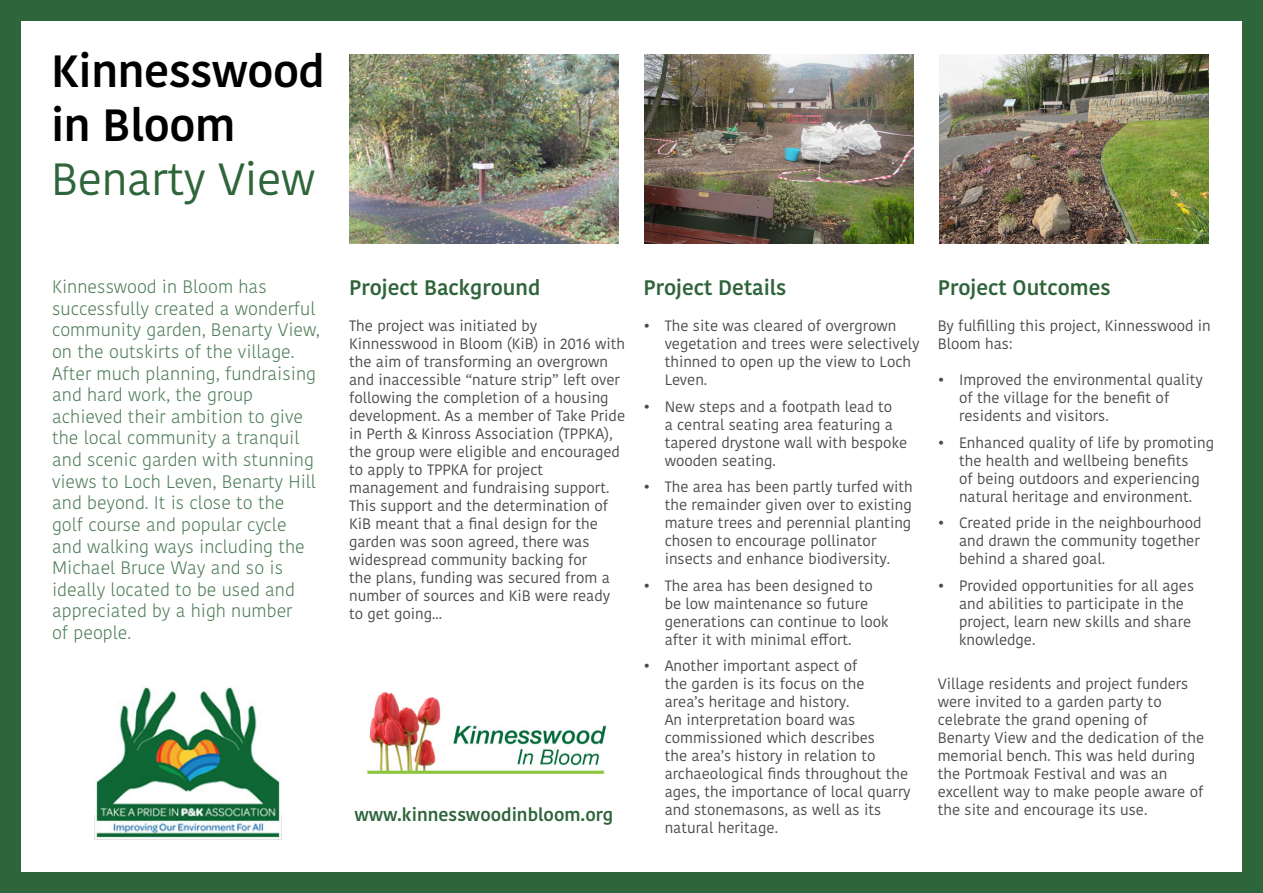
<style>
.page{position:relative;width:1263px;height:893px;background:#2e653a}
.page>*{position:absolute;margin:0;border:0;box-sizing:border-box;transform-origin:0 0}
.t1{font:600 45px/54px "Kohinoor Bangla";letter-spacing:-.01em;color:#000}
.t2{font:45px "Kohinoor Bangla";letter-spacing:-.01em;color:#2e653a}
.t3{font:600 21px "Kohinoor Bangla";color:#2f643a}
.t4{font:300 18px/21.6px "Kohinoor Bangla";color:#4d7c57}
.t5{font:600 18px "Kohinoor Bangla";color:#2e653a}
.t6{font:15px/18px "Kohinoor Bangla";color:#4a4a49}
</style>
<div class="page">
<div style="left:21px;top:21px;width:1221px;height:851px;background:#fff"></div>
<img style="left:349px;top:54px;width:270px;height:190px">
<img style="left:939px;top:54px;width:270px;height:190px">
<img style="left:644px;top:54px;width:270px;height:190px">
<img style="left:94px;top:687px;width:186px;height:152px">
<img style="left:367px;top:692px;width:240px;height:81px">
<h1 class="t1" style="left:51px;top:42px;width:275px">Kinnesswood in Bloom</h1>
<h1 class="t2" style="left:51px;top:144px;width:266px">Benarty View</h1>
<p class="t4" style="left:52px;top:276px;width:269px">Kinnesswood in Bloom has successfully created a wonderful community garden, Benarty View, on the outskirts of the village.<br>After much planning, fundraising and hard work, the group achieved their ambition to give the local community a tranquil and scenic garden with stunning views to Loch Leven, Benarty Hill and beyond. It is close to the golf course and popular cycle and walking ways including the<br>Michael Bruce Way and so is ideally located to be used and appreciated by a high number<br>of people.</p>
<h2 class="t3" style="left:349px;top:270px;width:193px">Project Background</h2>
<p class="t6" style="left:349px;top:317px;width:278px">The project was initiated by Kinnesswood in Bloom (KiB) in 2016 with the aim of transforming an overgrown and inaccessible “nature strip” left over following the completion of a housing development. As a member of Take Pride in Perth &amp; Kinross Association (TPPKA), the group were eligible and encouraged to apply to TPPKA for project management and fundraising support.<br>This support and the determination of KiB meant that a final design for the garden was soon agreed, there was widespread community backing for<br>the plans, funding was secured from a number of sources and KiB were ready to get going...</p>
<p class="t5" style="left:354px;top:800px;width:260px">www.kinnesswoodinbloom.org</p>
<h2 class="t3" style="left:643px;top:270px;width:145px">Project Details</h2>
<p class="t6" style="left:665px;top:317px;width:256px;text-indent:-21px">• The site was cleared of overgrown vegetation and trees were selectively thinned to open up the view to Loch<br>Leven.</p>
<p class="t6" style="left:665px;top:397px;width:244px;text-indent:-21px">• New steps and a footpath lead to<br>a central seating area featuring a tapered drystone wall with bespoke wooden seating.</p>
<p class="t6" style="left:665px;top:478px;width:250px;text-indent:-21px">• The area has been partly turfed with the remainder given over to existing mature trees and perennial planting chosen to encourage pollinator insects and enhance biodiversity.</p>
<p class="t6" style="left:665px;top:576px;width:226px;text-indent:-21px">• The area has been designed to be low maintenance so future generations can continue to look after it with minimal effort.</p>
<p class="t6" style="left:665px;top:657px;width:247px;text-indent:-21px">• Another important aspect of<br>the garden is its focus on the<br>area’s heritage and history.<br>An interpretation board was commissioned which describes<br>the area’s history in relation to archaeological finds throughout the ages, the importance of local quarry and stonemasons, as well as its natural heritage.</p>
<h2 class="t3" style="left:938px;top:270px;width:174px">Project Outcomes</h2>
<p class="t6" style="left:938px;top:317px;width:275px">By fulfilling this project, Kinnesswood in<br>Bloom has:</p>
<p class="t6" style="left:959px;top:371px;width:245px;text-indent:-21px">• Improved the environmental quality of the village for the benefit of residents and visitors.</p>
<p class="t6" style="left:938px;top:433px;width:278px;text-align:center">• Enhanced quality of life by promoting the health and wellbeing benefits<br>of being outdoors and experiencing natural heritage and environment.</p>
<p class="t6" style="left:959px;top:514px;width:244px;text-align:justify;text-indent:-21px">• Created pride in the neighbourhood and drawn the community together behind a shared goal.</p>
<p class="t6" style="left:959px;top:576px;width:237px;text-indent:-21px">• Provided opportunities for all ages and abilities to participate in the project, learn new skills and share knowledge.</p>
<p class="t6" style="left:938px;top:675px;width:268px">Village residents and project funders were invited to a garden party to celebrate the grand opening of<br>Benarty View and the dedication of the memorial bench. This was held during the Portmoak Festival and was an excellent way to make people aware of the site and encourage its use.</p>
</div>
